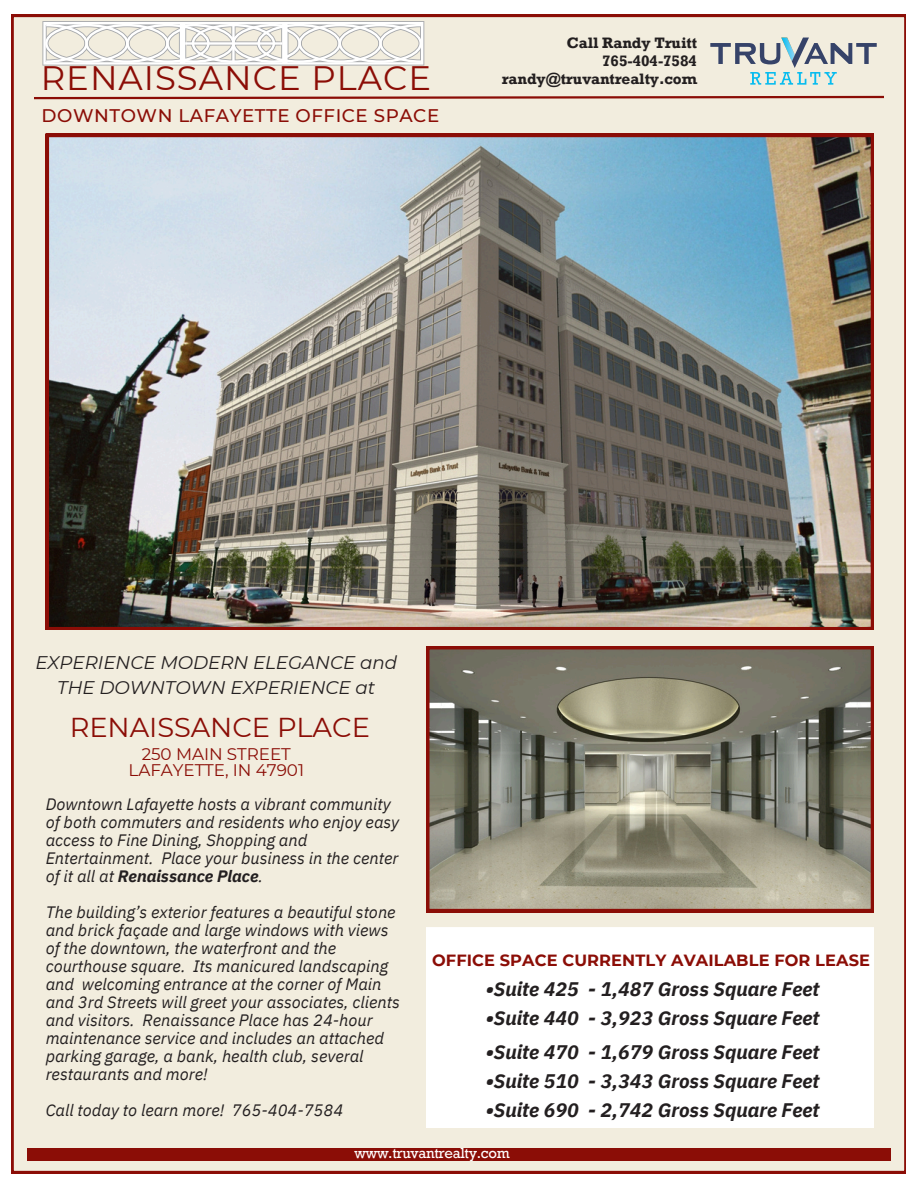
<style>
.page{position:relative;width:918px;height:1188px;background:#fff}
.page>*{position:absolute;margin:0;border:0;box-sizing:border-box;transform-origin:0 0}
.t1{font:33.9px "Montserrat";letter-spacing:.03em;color:#8b0d06}
.t2{font:27.3px "Montserrat";letter-spacing:-.005em;color:#8b0d06}
.t3{font:italic 700 19.65px "IBM Plex Sans";color:#231f20}
.t4{font:italic 18.3px/25.2px "Montserrat";letter-spacing:-.005em;color:#231f20;text-align:center}
.t5{font:500 18.3px "Montserrat";letter-spacing:.03em;color:#8b0d06}
.t6{font:16.8px/16.4px "Montserrat";letter-spacing:-.005em;color:#8b0d06;text-align:center}
.t7{font:italic 16.5px/18px "IBM Plex Sans";color:#231f20}
.t8{font:700 16.2px "Montserrat";letter-spacing:.005em;color:#8b0d06}
.t9{font:700 15.45px/18px "Rockwell Std";letter-spacing:-.01em;color:#231f20;text-align:right}
.t10{font:15px "Rockwell Std";letter-spacing:-.02em;color:#fff}
.t11{font:11.4px "IBM Plex Sans Cond";color:#231f20}
.s1{font-weight:700}
</style>
<div class="page">
<div style="left:12px;top:15px;width:894px;height:1158px;background:#f2edde"></div>
<img style="left:46px;top:134px;width:828px;height:496px">
<div style="left:42px;top:21px;width:382px;height:45px;border:4px solid #a7a9ac"></div>
<div style="left:85px;top:24px;width:84px;height:39px;border:2px solid #fff;border-radius:50%"></div>
<svg style="left:42px;top:21px;width:49px;height:51px;background:#e6e4da"></svg>
<div style="left:45px;top:24px;width:83px;height:39px;border:2px solid #fff;border-radius:50%"></div>
<div style="left:126px;top:24px;width:84px;height:39px;border:2px solid #fff;border-radius:50%"></div>
<div style="left:298px;top:24px;width:84px;height:39px;border:2px solid #fff;border-radius:50%"></div>
<svg style="left:376px;top:21px;width:49px;height:51px;background:#e7e4db"></svg>
<div style="left:339px;top:24px;width:83px;height:39px;border:2px solid #fff;border-radius:50%"></div>
<div style="left:257px;top:24px;width:84px;height:39px;border:2px solid #fff;border-radius:50%"></div>
<div style="left:43px;top:22px;width:380px;height:43px;border:2px solid #fff"></div>
<svg style="left:163px;top:21px;width:141px;height:51px"></svg>
<div style="left:27px;top:1148px;width:864px;height:13px;background:#8b0d06"></div>
<svg style="left:32px;top:95px;width:854px;height:5px;background:#c3887c"></svg>
<svg style="left:710px;top:38px;width:167px;height:47px;background:#c3cbc9"></svg>
<img style="left:426px;top:928px;width:448px;height:199px">
<svg style="left:426px;top:646px;width:448px;height:266px;background:#888272"></svg>
<p class="t1" style="left:41px;top:57px;width:392px">RENAISSANCE PLACE</p>
<p class="t5" style="left:42px;top:104px;width:399px">DOWNTOWN LAFAYETTE OFFICE SPACE</p>
<h2 class="t9" style="left:567px;top:36px;width:132px">Call Randy Truitt</h2>
<p class="t9" style="left:502px;top:54px;width:197px">765-404-7584 randy@truvantrealty.com</p>
<p class="t11" style="left:757px;top:579px;width:9px">N</p>
<p class="t4" style="left:35px;top:650px;width:363px">EXPERIENCE MODERN ELEGANCE and<br>THE DOWNTOWN EXPERIENCE at</p>
<h4 class="t2" style="left:70px;top:710px;width:302px">RENAISSANCE PLACE</h4>
<h4 class="t6" style="left:129px;top:746px;width:177px">250 MAIN STREET<br>LAFAYETTE, IN 47901</h4>
<h6 class="t7" style="left:46px;top:795px;width:355px">Downtown Lafayette hosts a vibrant community of both commuters and residents who enjoy easy access to Fine Dining, Shopping and Entertainment. Place your business in the center of it all at <span class="s1">Renaissance Place</span>.</h6>
<p class="t7" style="left:46px;top:903px;width:356px">The building’s exterior features a beautiful stone and brick façade and large windows with views of the downtown, the waterfront and the courthouse square. Its manicured landscaping and welcoming entrance at the corner of Main and 3rd Streets will greet your associates, clients and visitors. Renaissance Place has 24-hour maintenance service and includes an attached parking garage, a bank, health club, several restaurants and more!</p>
<p class="t7" style="left:46px;top:1101px;width:299px">Call today to learn more! 765-404-7584</p>
<p class="t8" style="left:432px;top:951px;width:439px">OFFICE SPACE CURRENTLY AVAILABLE FOR LEASE</p>
<h5 class="t3" style="left:486px;top:976px;width:335px">•Suite 425 - 1,487 Gross Square Feet</h5>
<h3 class="t3" style="left:486px;top:1005px;width:335px">•Suite 440 - 3,923 Gross Square Feet</h3>
<h3 class="t3" style="left:486px;top:1038px;width:335px">•Suite 470 - 1,679 Gross Square Feet</h3>
<h3 class="t3" style="left:486px;top:1068px;width:335px">•Suite 510 - 3,343 Gross Square Feet</h3>
<h3 class="t3" style="left:486px;top:1097px;width:335px">•Suite 690 - 2,742 Gross Square Feet</h3>
<p class="t10" style="left:355px;top:1148px;width:157px">www.truvantrealty.com</p>
</div>
